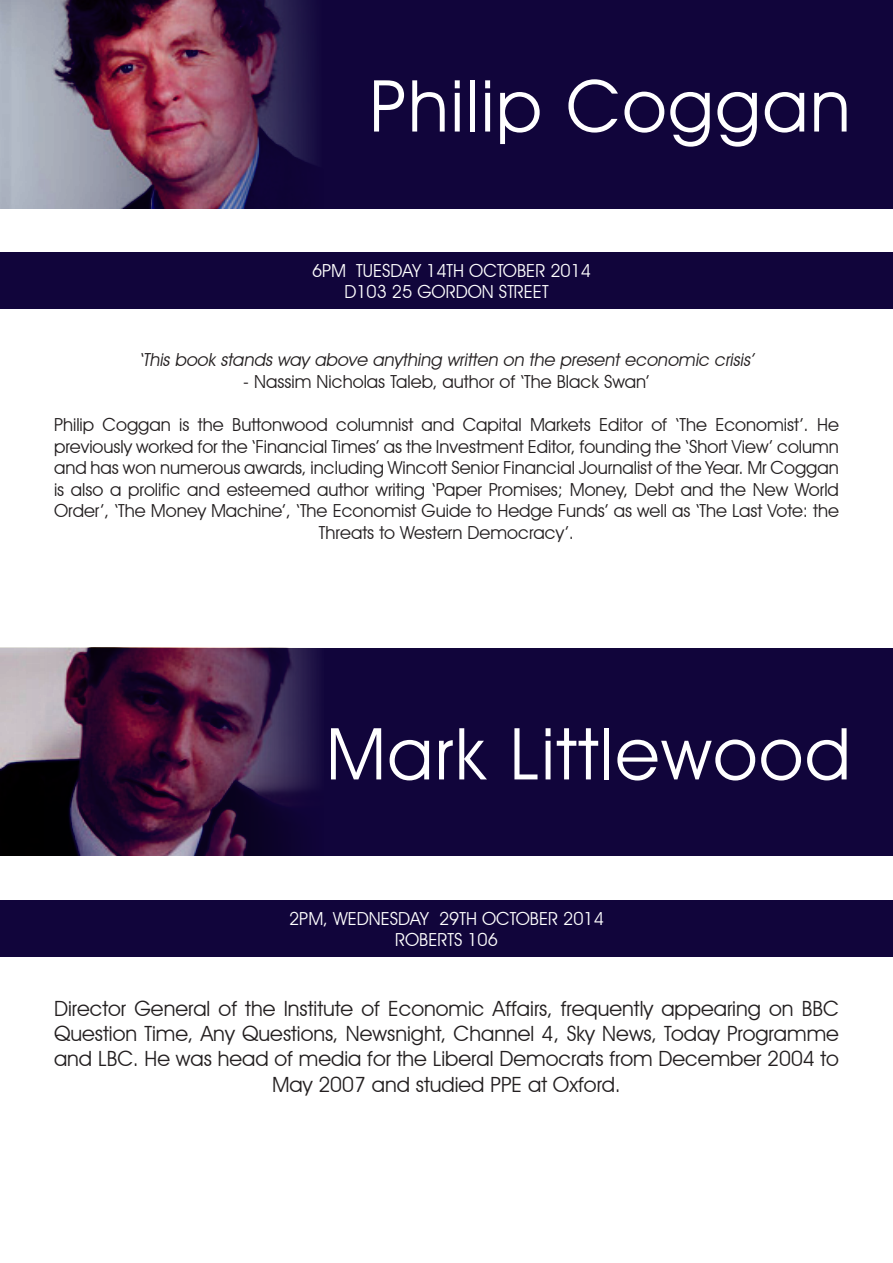
<style>
.page{position:relative;width:893px;height:1263px;background:#fff}
.page>*{position:absolute;margin:0;border:0;box-sizing:border-box;transform-origin:0 0}
.t1{font:72px "Avant Garde IT Cby BT";letter-spacing:.03em;color:#fff}
.t2{font:21px/25.2px "Avant Garde IT Cby BT";color:#231f20;text-align:center}
.t3{font:18px/21.6px "Avant Garde IT Cby BT";color:#231f20;text-align:center}
.t4{font:18px "Avant Garde IT Cby BT";color:#fff}
.t5{font:italic 18px "Avant Garde IT Cby BT";color:#231f20}
</style>
<div class="page">
<div style="left:0;top:0;width:893px;height:208px;background:#11053b"></div>
<div style="left:0;top:648px;width:893px;height:208px;background:#11053b"></div>
<div style="left:0;top:252px;width:893px;height:57px;background:#11053b"></div>
<div style="left:0;top:900px;width:893px;height:57px;background:#11053b"></div>
<img style="left:0;top:0;width:314px;height:208px">
<img style="left:0;top:647px;width:317px;height:209px">
<p class="t1" style="left:370px;top:62px;width:482px">Philip Coggan</p>
<p class="t4" style="left:312px;top:259px;width:281px">6PM TUESDAY 14TH OCTOBER 2014</p>
<p class="t4" style="left:344px;top:281px;width:206px">D103 25 GORDON STREET</p>
<p class="t5" style="left:139px;top:349px;width:620px">‘This book stands way above anything written on the present economic crisis’</p>
<p class="t3" style="left:243px;top:370px;width:408px">- Nassim Nicholas Taleb, author of ‘The Black Swan’</p>
<p class="t3" style="left:54px;top:414px;width:786px">Philip Coggan is the Buttonwood columnist and Capital Markets Editor of ‘The Economist’. He previously worked for the ‘Financial Times’ as the Investment Editor, founding the ‘Short View’ column and has won numerous awards, including Wincott Senior Financial Journalist of the Year. Mr Coggan is also a prolific and esteemed author writing ‘Paper Promises; Money, Debt and the New World Order’, ‘The Money Machine’, ‘The Economist Guide to Hedge Funds’ as well as ‘The Last Vote: the Threats to Western Democracy’.</p>
<p class="t1" style="left:326px;top:710px;width:526px">Mark Littlewood</p>
<p class="t4" style="left:289px;top:907px;width:316px">2PM, WEDNESDAY 29TH OCTOBER 2014</p>
<p class="t4" style="left:395px;top:929px;width:104px">ROBERTS 106</p>
<p class="t2" style="left:54px;top:996px;width:786px">Director General of the Institute of Economic Affairs, frequently appearing on BBC Question Time, Any Questions, Newsnight, Channel 4, Sky News, Today Programme and LBC. He was head of media for the Liberal Democrats from December 2004 to May 2007 and studied PPE at Oxford.</p>
</div>
